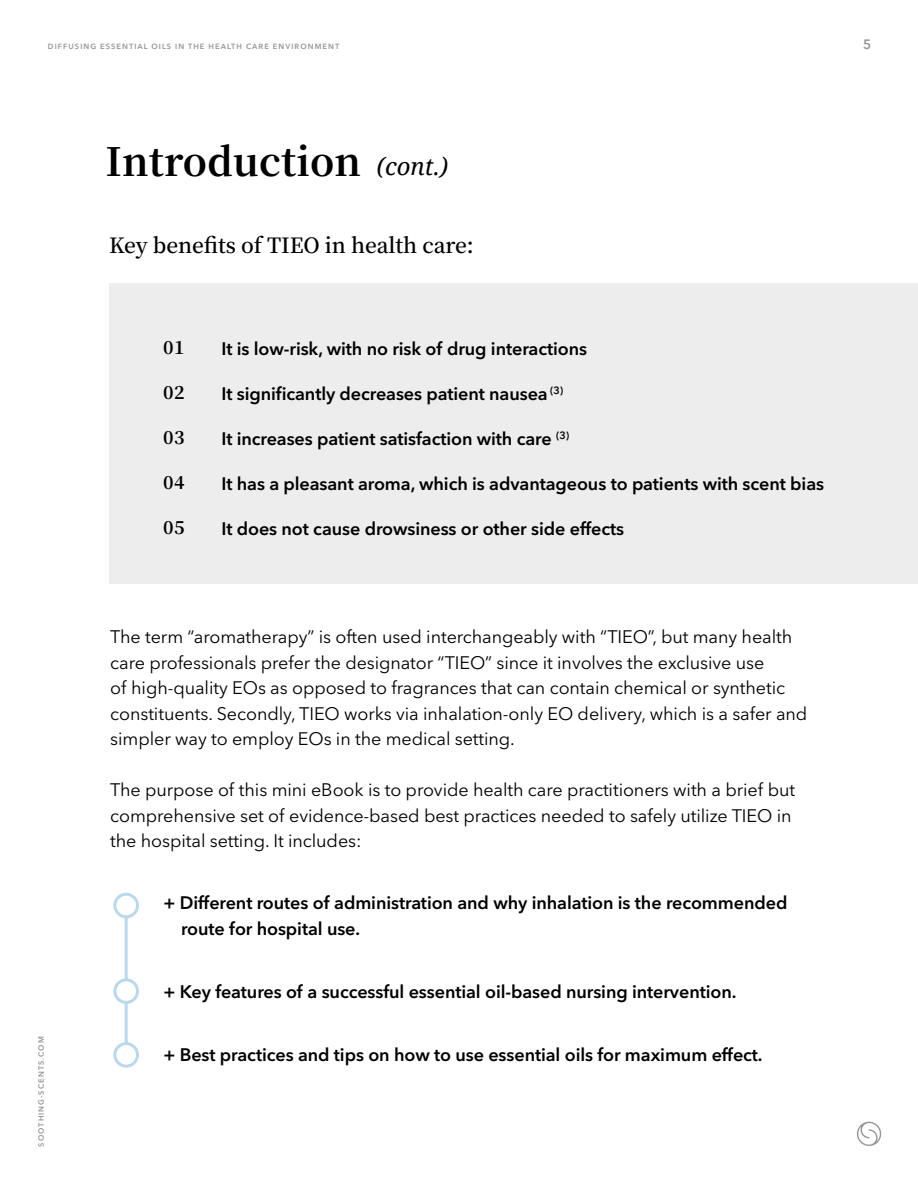
<style>
.page{position:relative;width:918px;height:1188px;background:#fff}
.page>*{position:absolute;margin:0;border:0;box-sizing:border-box;transform-origin:0 0}
.t1{font:700 39px "Noto Serif SC";letter-spacing:.005em;color:#000}
.t2{font:italic 24px "Noto Serif";color:#000}
.t3{font:600 21px "Noto Serif SC";letter-spacing:-.005em;color:#000}
.t4{font:18px/25.5px "Avenir Next LT Pro";letter-spacing:-.005em;color:#000}
.t5{font:600 18px/25.5px "Avenir Next LT Pro";letter-spacing:-.005em;color:#000}
.t6{font:700 18px "Noto Serif SC";letter-spacing:.015em;color:#000}
.t7{font:600 13.5px "Avenir Next LT Pro";color:#939598}
.t8{font:600 7.5px "Avenir Next LT Pro";letter-spacing:.14em;color:#939598}
</style>
<div class="page">
<svg style="left:857px;top:1122px;width:24px;height:24px"></svg>
<hr style="left:125px;top:918px;width:3px;height:138px;background:#bad8eb">
<div style="left:113px;top:893px;width:26px;height:25px;border:3px solid #bad8eb;border-radius:50%"></div>
<div style="left:115px;top:980px;width:22px;height:22px;background:#fff;border-radius:50%"></div>
<div style="left:113px;top:978px;width:26px;height:26px;border:3px solid #bad8eb;border-radius:50%"></div>
<div style="left:115px;top:1044px;width:22px;height:22px;background:#fff;border-radius:50%"></div>
<div style="left:113px;top:1042px;width:26px;height:26px;border:3px solid #bad8eb;border-radius:50%"></div>
<div style="left:109px;top:283px;width:809px;height:300px;background:#ededee"></div>
<p class="t8" style="left:48px;top:42px;width:293px">DIFFUSING ESSENTIAL OILS IN THE HEALTH CARE ENVIRONMENT</p>
<h1 class="t1" style="left:105px;top:140px;width:257px">Introduction</h1>
<h2 class="t2" style="left:377px;top:150px;width:73px">(cont.)</h2>
<p class="t3" style="left:109px;top:233px;width:366px">Key benefits of TIEO in health care:</p>
<p class="t6" style="left:163px;top:338px;width:23px">01</p>
<p class="t6" style="left:163px;top:383px;width:23px">02</p>
<p class="t6" style="left:163px;top:428px;width:23px">03</p>
<p class="t6" style="left:163px;top:473px;width:23px">04</p>
<p class="t6" style="left:163px;top:518px;width:23px">05</p>
<p class="t5" style="left:221px;top:336px;width:367px">It is low-risk, with no risk of drug interactions</p>
<p class="t5" style="left:221px;top:381px;width:344px">It significantly decreases patient nausea <sup>(3)</sup></p>
<p class="t5" style="left:221px;top:426px;width:349px">It increases patient satisfaction with care <sup>(3)</sup></p>
<p class="t5" style="left:221px;top:471px;width:604px">It has a pleasant aroma, which is advantageous to patients with scent bias</p>
<p class="t5" style="left:221px;top:516px;width:404px">It does not cause drowsiness or other side effects</p>
<p class="t4" style="left:110px;top:624px;width:699px">The term “aromatherapy” is often used interchangeably with “TIEO”, but many health care professionals prefer the designator “TIEO” since it involves the exclusive use<br>of high-quality EOs as opposed to fragrances that can contain chemical or synthetic constituents. Secondly, TIEO works via inhalation-only EO delivery, which is a safer and simpler way to employ EOs in the medical setting.</p>
<p class="t4" style="left:110px;top:777px;width:686px">The purpose of this mini eBook is to provide health care practitioners with a brief but comprehensive set of evidence-based best practices needed to safely utilize TIEO in the hospital setting. It includes:</p>
<p class="t5" style="left:181px;top:890px;width:608px;text-indent:-18px">+ Different routes of administration and why inhalation is the recommended route for hospital use.</p>
<p class="t8" style="left:37px;top:1147px;width:112px;rotate:-90deg">SOOTHING-SCENTS.COM</p>
<p class="t5" style="left:164px;top:978px;width:574px">+ Key features of a successful essential oil-based nursing intervention.</p>
<p class="t5" style="left:164px;top:1041px;width:601px">+ Best practices and tips on how to use essential oils for maximum effect.</p>
<p class="t7" style="left:863px;top:36px;width:10px">5</p>
</div>
